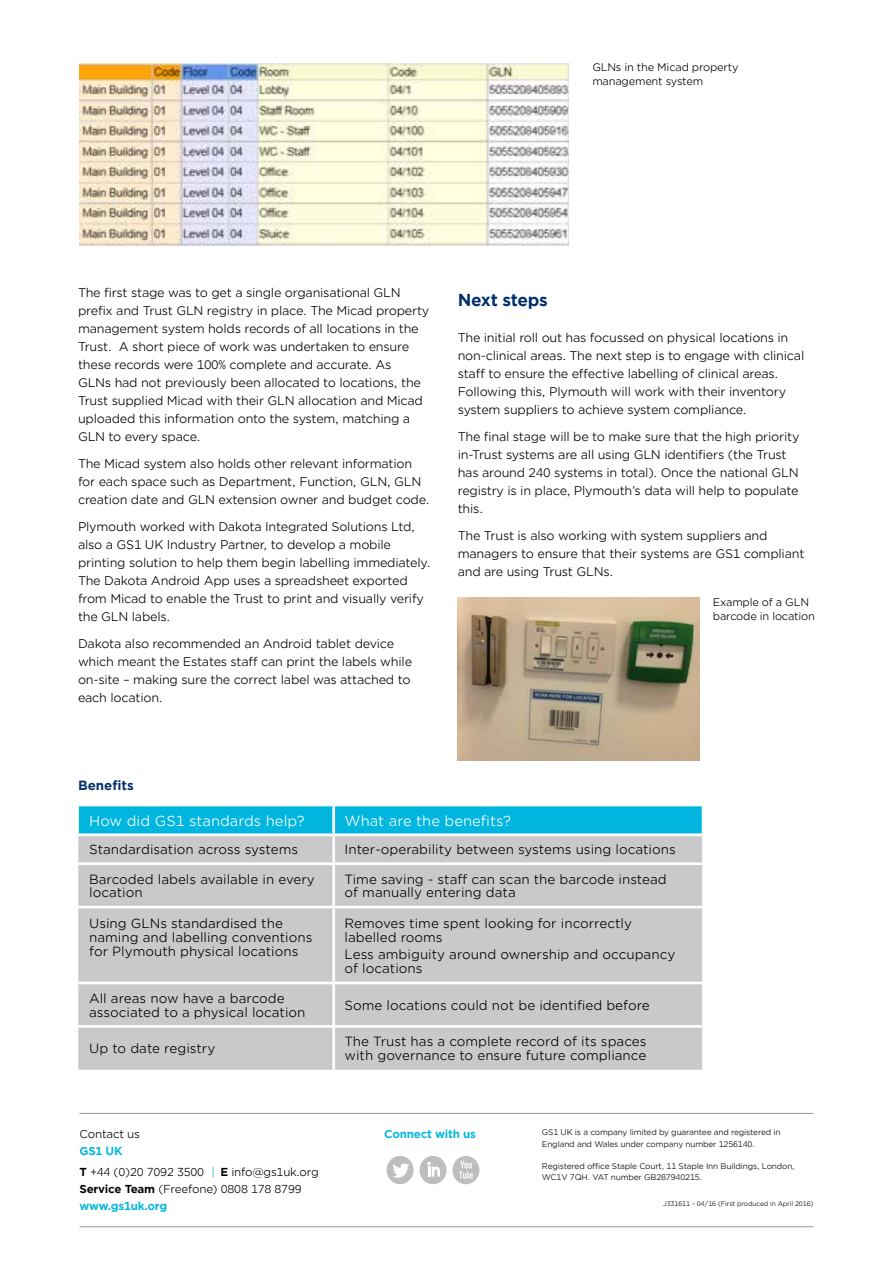
<style>
.page{position:relative;width:893px;height:1263px;background:#fff}
.page>*{position:absolute;margin:0;border:0;box-sizing:border-box;transform-origin:0 0}
.t1{font:700 16.5px "Gotham Office";letter-spacing:-.02em;color:#002d6c}
.t2{font:14.1px "Gotham Office";color:#fff}
.t3{font:12.75px/13.8px "Gotham Office";color:#000}
.t4{font:700 12.75px "Gotham Office";color:#002d6c}
.t5{font:12px/18px "Gotham Office";letter-spacing:-.02em;color:#000}
.t6{font:10.95px/20.4px "Gotham Office";letter-spacing:-.02em;color:#000}
.t7{font:700 10.95px "Gotham Office";letter-spacing:-.02em;color:#00b6de}
.t8{font:10.5px/13.5px "Gotham Office";letter-spacing:-.02em;color:#000}
.t9{font:7.8px/10.9px "Gotham Office";letter-spacing:-.02em;color:#000}
.t10{font:6.3px "Gotham Office";letter-spacing:-.02em;color:#000}
.s1{font-weight:700;color:#00b6de}
.s2{font-weight:700}
.s3{color:#00b6de}
</style>
<div class="page">
<img style="left:458px;top:598px;width:241px;height:162px">
<img style="left:80px;top:63px;width:489px;height:182px">
<div style="left:78px;top:836px;width:624px;height:234px;background:#c8c9cb"></div>
<hr style="left:332px;top:836px;width:3px;height:26px;background:#fff">
<hr style="left:78px;top:862px;width:256px;height:3px;background:#fff">
<hr style="left:334px;top:862px;width:368px;height:3px;background:#fff">
<hr style="left:332px;top:865px;width:3px;height:41px;background:#fff">
<hr style="left:78px;top:906px;width:256px;height:2px;background:#fff">
<hr style="left:334px;top:906px;width:368px;height:2px;background:#fff">
<hr style="left:332px;top:908px;width:3px;height:74px;background:#fff">
<hr style="left:78px;top:982px;width:256px;height:2px;background:#fff">
<hr style="left:334px;top:982px;width:368px;height:2px;background:#fff">
<div style="left:78px;top:806px;width:625px;height:29px;background:#00b6de"></div>
<hr style="left:332px;top:806px;width:3px;height:27px;background:#fff">
<hr style="left:78px;top:833px;width:256px;height:3px;background:#fff">
<hr style="left:334px;top:833px;width:368px;height:3px;background:#fff">
<hr style="left:332px;top:984px;width:3px;height:41px;background:#fff">
<hr style="left:78px;top:1025px;width:256px;height:3px;background:#fff">
<hr style="left:334px;top:1025px;width:368px;height:3px;background:#fff">
<hr style="left:332px;top:1028px;width:3px;height:42px;background:#fff">
<hr style="left:80px;top:1113px;width:733px;height:1px;background:#939598">
<hr style="left:80px;top:1226px;width:733px;height:1px;background:#939598">
<div style="left:387px;top:1156px;width:27px;height:28px;background:#bcbec0;border-radius:50%"></div>
<svg style="left:393px;top:1163px;width:16px;height:15px"></svg>
<div style="left:419px;top:1156px;width:27px;height:28px;background:#bcbec0;border-radius:50%"></div>
<svg style="left:427px;top:1162px;width:13px;height:14px"></svg>
<div style="left:452px;top:1156px;width:27px;height:28px;background:#bcbec0;border-radius:50%"></div>
<svg style="left:459px;top:1161px;width:14px;height:17px"></svg>
<p class="t8" style="left:592px;top:61px;width:148px">GLNs in the Micad property management system</p>
<p class="t5" style="left:78px;top:283px;width:353px">The first stage was to get a single organisational GLN prefix and Trust GLN registry in place. The Micad property management system holds records of all locations in the Trust. A short piece of work was undertaken to ensure these records were 100% complete and accurate. As<br>GLNs had not previously been allocated to locations, the Trust supplied Micad with their GLN allocation and Micad uploaded this information onto the system, matching a GLN to every space.</p>
<p class="t5" style="left:78px;top:454px;width:353px">The Micad system also holds other relevant information for each space such as Department, Function, GLN, GLN creation date and GLN extension owner and budget code.</p>
<p class="t5" style="left:78px;top:517px;width:354px">Plymouth worked with Dakota Integrated Solutions Ltd, also a GS1 UK Industry Partner, to develop a mobile printing solution to help them begin labelling immediately.<br>The Dakota Android App uses a spreadsheet exported from Micad to enable the Trust to print and visually verify the GLN labels.</p>
<p class="t5" style="left:78px;top:634px;width:336px">Dakota also recommended an Android tablet device which meant the Estates staff can print the labels while on-site – making sure the correct label was attached to each location.</p>
<h1 class="t1" style="left:458px;top:289px;width:92px">Next steps</h1>
<p class="t5" style="left:458px;top:328px;width:348px">The initial roll out has focussed on physical locations in non-clinical areas. The next step is to engage with clinical staff to ensure the effective labelling of clinical areas.<br>Following this, Plymouth will work with their inventory system suppliers to achieve system compliance.</p>
<p class="t5" style="left:458px;top:427px;width:343px">The final stage will be to make sure that the high priority in-Trust systems are all using GLN identifiers (the Trust has around 240 systems in total). Once the national GLN registry is in place, Plymouth’s data will help to populate this.</p>
<p class="t5" style="left:458px;top:526px;width:348px">The Trust is also working with system suppliers and managers to ensure that their systems are GS1 compliant and are using Trust GLNs.</p>
<p class="t8" style="left:713px;top:595px;width:103px">Example of a GLN barcode in location</p>
<p class="t4" style="left:78px;top:777px;width:57px">Benefits</p>
<p class="t2" style="left:89px;top:811px;width:217px">How did GS1 standards help?</p>
<p class="t2" style="left:345px;top:811px;width:168px">What are the benefits?</p>
<p class="t3" style="left:89px;top:842px;width:211px">Standardisation across systems</p>
<p class="t3" style="left:345px;top:842px;width:333px">Inter-operability between systems using locations</p>
<p class="t3" style="left:89px;top:872px;width:227px">Barcoded labels available in every location</p>
<p class="t3" style="left:345px;top:872px;width:324px">Time saving - staff can scan the barcode instead of manually entering data</p>
<p class="t3" style="left:89px;top:916px;width:225px">Using GLNs standardised the naming and labelling conventions for Plymouth physical locations</p>
<p class="t3" style="left:345px;top:916px;width:289px">Removes time spent looking for incorrectly labelled rooms</p>
<p class="t3" style="left:345px;top:947px;width:332px">Less ambiguity around ownership and occupancy of locations</p>
<p class="t3" style="left:89px;top:991px;width:218px">All areas now have a barcode associated to a physical location</p>
<p class="t3" style="left:345px;top:998px;width:307px">Some locations could not be identified before</p>
<p class="t3" style="left:89px;top:1041px;width:128px">Up to date registry</p>
<p class="t3" style="left:345px;top:1034px;width:303px">The Trust has a complete record of its spaces with governance to ensure future compliance</p>
<p class="t6" style="left:80px;top:1123px;width:62px">Contact us</p>
<p class="t6" style="left:80px;top:1141px;width:241px"><span class="s1">GS1 UK<br></span><span class="s2">T</span> +44 (0)20 7092 3500 <span class="s3">|</span> <span class="s2">E</span> info@gs1uk.org</p>
<p class="t6" style="left:80px;top:1180px;width:224px;line-height:17.2px"><span class="s2">Service Team</span> (Freefone) 0808 178 8799 <span class="s1">www.gs1uk.org</span></p>
<p class="t7" style="left:384px;top:1126px;width:93px">Connect with us</p>
<p class="t9" style="left:542px;top:1127px;width:240px">GS1 UK is a company limited by guarantee and registered in<br>England and Wales under company number 1256140.</p>
<p class="t9" style="left:542px;top:1160px;width:254px">Registered office Staple Court, 11 Staple Inn Buildings, London,<br>WC1V 7QH. VAT number GB287940215.</p>
<p class="t10" style="left:663px;top:1200px;width:152px">J331611 – 04/16 (First produced in April 2016)</p>
</div>
